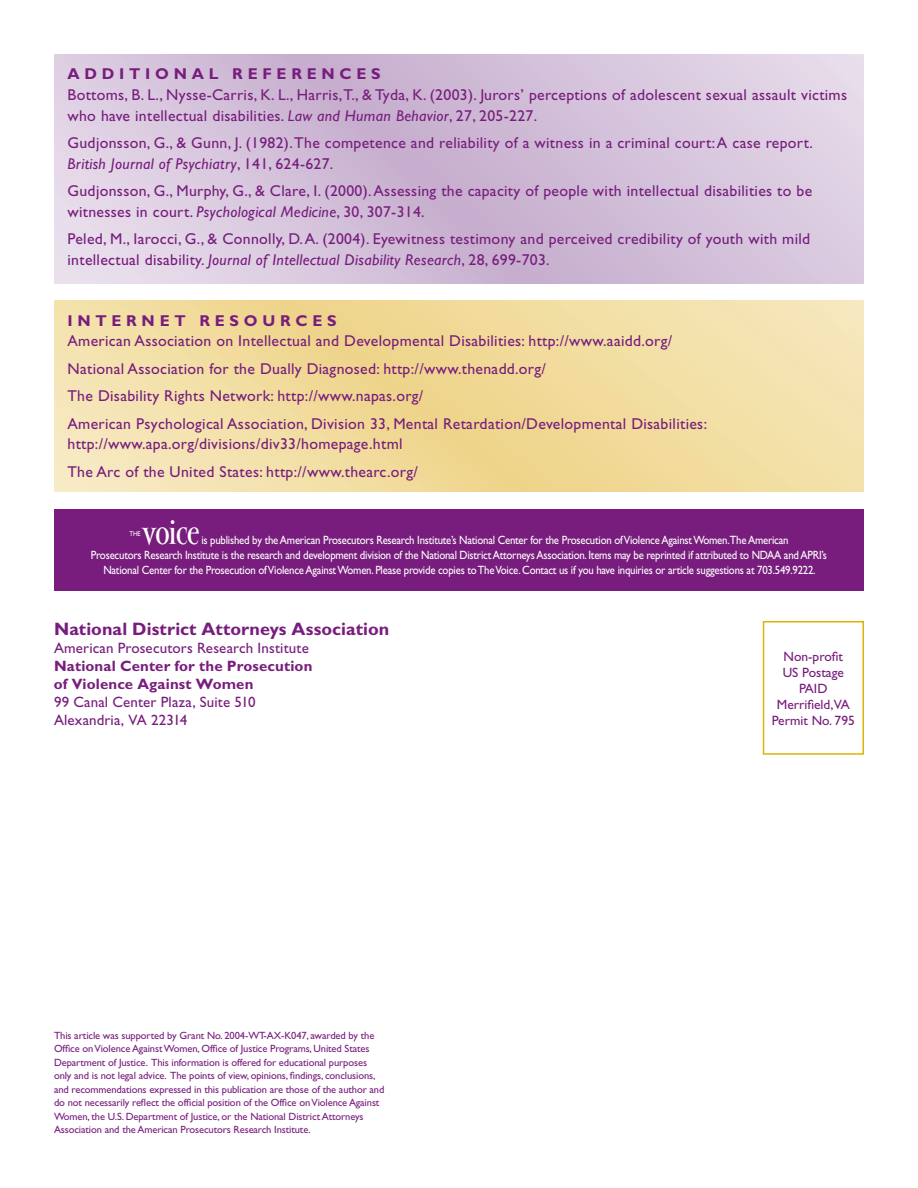
<style>
.page{position:relative;width:918px;height:1188px;background:#fff}
.page>*{position:absolute;margin:0;border:0;box-sizing:border-box;transform-origin:0 0}
.t1{font:500 37.5px "Mramor CE";letter-spacing:-.02em;color:#fff;scale:.9 1}
.t2{font:700 18px "Gill Sans";color:#781d7d}
.t3{font:15.75px/20.7px "Gill Sans";letter-spacing:.02em;color:#781d7d}
.t4{font:700 15.75px "Gill Sans";letter-spacing:.3em;color:#781d7d}
.t5{font:15px/18px "Gill Sans";letter-spacing:.01em;color:#781d7d}
.t6{font:700 15px/18px "Gill Sans";letter-spacing:.005em;color:#781d7d}
.t7{font:13.5px/16.2px "Gill Sans";color:#781d7d;text-align:center}
.t8{font:12px "Gill Sans";letter-spacing:-.02em;color:#fff;scale:.9 1}
.t9{font:10.5px/13.5px "Gill Sans";letter-spacing:-.01em;color:#781d7d}
.t10{font:7.05px "Gill Sans";color:#fff;scale:.9 1}
.s1{font-style:italic}
</style>
<div class="page">
<div style="left:54px;top:509px;width:810px;height:82px;background:#781d7d"></div>
<div style="left:763px;top:621px;width:101px;height:134px;border:2px solid #deb308"></div>
<svg style="left:54px;top:54px;width:810px;height:230px;background:#d5c3db"></svg>
<svg style="left:54px;top:300px;width:810px;height:191px;background:#f1dda2"></svg>
<p class="t4" style="left:68px;top:65px;width:315px">Addi ti onal References</p>
<p class="t3" style="left:68px;top:84px;width:781px">Bottoms, B. L., Nysse-Carris, K. L., Harris, T., &amp; Tyda, K. (2003). Jurors’ perceptions of adolescent sexual assault victims who have intellectual disabilities. <span class="s1">Law and Human Behavior</span>, 27, 205-227.</p>
<p class="t3" style="left:68px;top:132px;width:747px">Gudjonsson, G., &amp; Gunn, J. (1982). The competence and reliability of a witness in a criminal court: A case report.<br><span class="s1">British Journal of Psychiatry</span>, 141, 624-627.</p>
<p class="t3" style="left:68px;top:180px;width:746px">Gudjonsson, G., Murphy, G., &amp; Clare, I. (2000). Assessing the capacity of people with intellectual disabilities to be witnesses in court. <span class="s1">Psychological Medicine</span>, 30, 307-314.</p>
<p class="t3" style="left:68px;top:228px;width:744px">Peled, M., Iarocci, G., &amp; Connolly, D. A. (2004). Eyewitness testimony and perceived credibility of youth with mild intellectual disability. <span class="s1">Journal of Intellectual Disability Research</span>, 28, 699-703.</p>
<p class="t4" style="left:68px;top:311px;width:271px">Internet Resources</p>
<p class="t3" style="left:68px;top:328px;width:641px;line-height:27.3px">American Association on Intellectual and Developmental Disabilities: http://www.aaidd.org/ National Association for the Dually Diagnosed: http://www.thenadd.org/<br>The Disability Rights Network: http://www.napas.org/<br>American Psychological Association, Division 33, Mental Retardation/Developmental Disabilities:</p>
<p class="t3" style="left:68px;top:430px;width:352px;line-height:27.3px">http://www.apa.org/divisions/div33/homepage.html<br>The Arc of the United States: http://www.thearc.org/</p>
<p class="t10" style="left:129px;top:530px;width:14px">THE</p>
<h1 class="t1" style="left:142px;top:511px;width:65px">voice</h1>
<p class="t8" style="left:201px;top:533px;width:654px">is published by the American Prosecutors Research Institute’s National Center for the Prosecution of Violence Against Women.The American</p>
<p class="t8" style="left:91px;top:548px;width:819px">Prosecutors Research Institute is the research and development division of the National District Attorneys Association. Items may be reprinted if attributed to NDAA and APRI’s</p>
<p class="t8" style="left:103px;top:563px;width:793px">National Center for the Prosecution of Violence Against Women. Please provide copies to The Voice. Contact us if you have inquiries or article suggestions at 703.549.9222.</p>
<p class="t2" style="left:54px;top:618px;width:337px">N ational District Attorneys Association</p>
<p class="t5" style="left:54px;top:639px;width:256px">American Prosecutors Research Institute</p>
<p class="t6" style="left:54px;top:656px;width:260px">National Center for the Prosecution of Violence Against Women</p>
<p class="t5" style="left:54px;top:693px;width:203px">99 Canal Center Plaza, Suite 510<br>Alexandria, VA 22314</p>
<p class="t9" style="left:54px;top:1028px;width:332px">This article was supported by Grant No. 2004-WT-AX-K047, awarded by the Office on Violence Against Women, Office of Justice Programs, United States Department of Justice. This information is offered for educational purposes only and is not legal advice. The points of view, opinions, findings, conclusions, and recommendations expressed in this publication are those of the author and do not necessarily reflect the official position of the Office on Violence Against Women, the U.S. Department of Justice, or the National District Attorneys Association and the American Prosecutors Research Institute.</p>
<p class="t7" style="left:772px;top:648px;width:85px">Non-profit<br>US Postage<br>PAID<br>Merrifield,VA<br>Permit No. 795</p>
</div>
